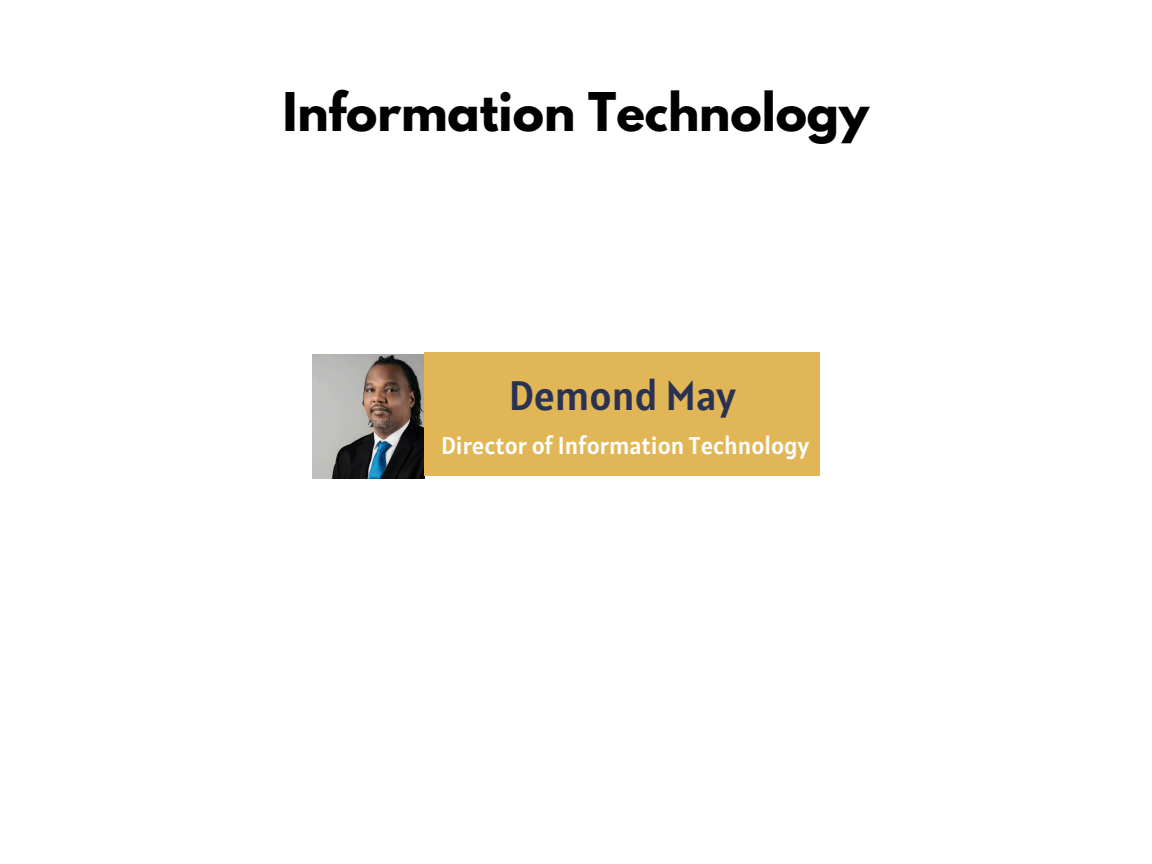
<style>
.page{position:relative;width:1152px;height:864px;background:#fff}
.page>*{position:absolute;margin:0;border:0;box-sizing:border-box;transform-origin:0 0}
.t1{font:700 47.25px "League Spartan";color:#000}
.t2{font:40.95px "Alatsi";color:#2a3152}
.t3{font:24.15px "Alatsi";color:#fff}
</style>
<div class="page">
<img style="left:312px;top:354px;width:113px;height:124px">
<div style="left:425px;top:352px;width:395px;height:124px;background:#e1b656"></div>
<h1 class="t1" style="left:283px;top:88px;width:588px">Information Technology</h1>
<h2 class="t2" style="left:509px;top:369px;width:229px">Demond May</h2>
<p class="t3" style="left:441px;top:430px;width:369px">Director of Information Technology</p>
</div>
